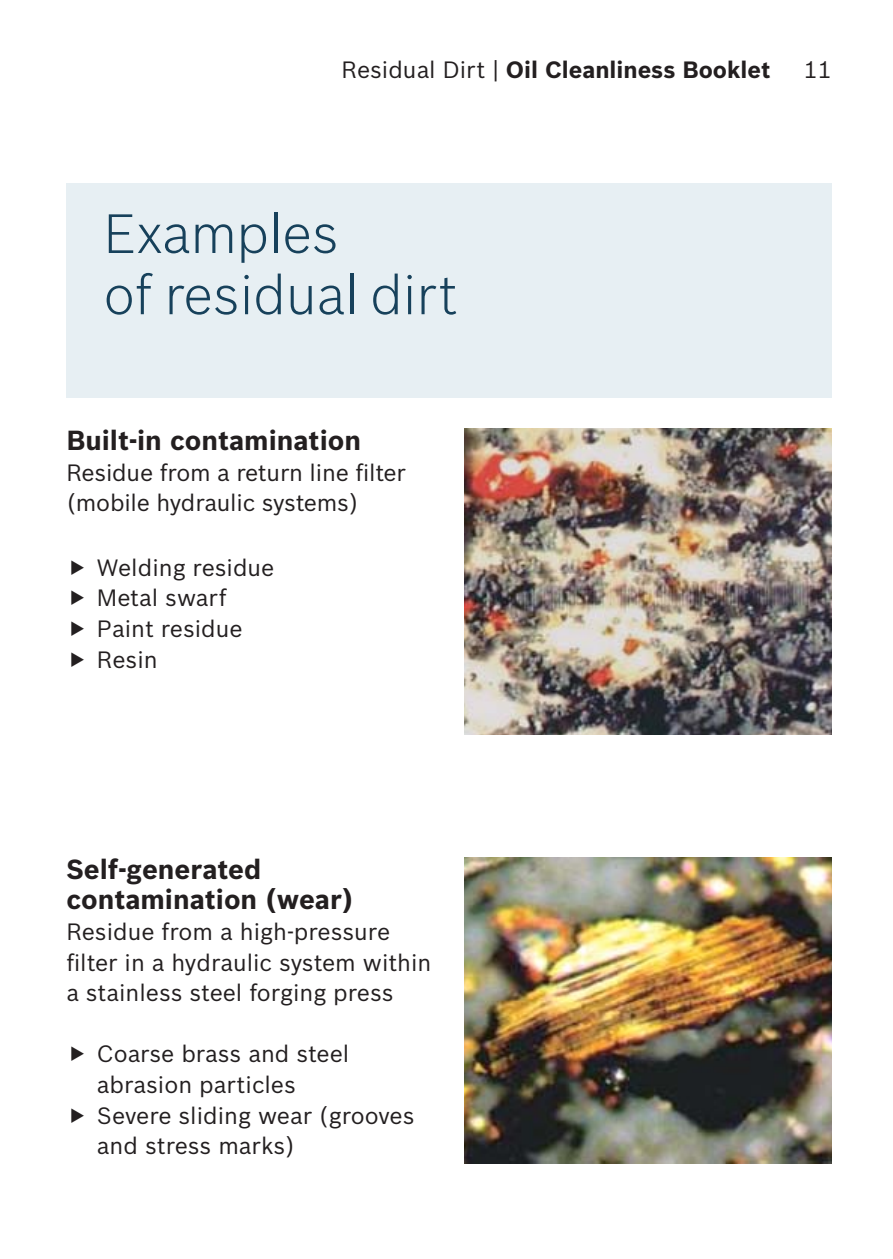
<style>
.page{position:relative;width:893px;height:1259px;background:#fff}
.page>*{position:absolute;margin:0;border:0;box-sizing:border-box;transform-origin:0 0}
.t1{font:300 54px/61.2px "Bosch Sans";color:#17415b}
.t2{font:700 27px/30.6px "Bosch Sans";color:#231f20}
.t3{font:23.1px/30.6px "Bosch Sans";color:#231f20}
.t4{font:700 23.1px "Bosch Sans";color:#231f20}
.s1{font-weight:400}
</style>
<div class="page">
<div style="left:66px;top:184px;width:766px;height:214px;background:#e7eff3"></div>
<img style="left:464px;top:429px;width:368px;height:306px">
<img style="left:464px;top:857px;width:368px;height:306px">
<p class="t4" style="left:342px;top:60px;width:430px"><span class="s1">Residual Dirt |</span> Oil Cleanliness Booklet</p>
<p class="t3" style="left:804px;top:56px;width:29px">11</p>
<h1 class="t1" style="left:104px;top:207px;width:355px">Examples<br>of residual dirt</h1>
<p class="t2" style="left:66px;top:427px;width:296px">Built-in contamination</p>
<p class="t3" style="left:66px;top:459px;width:341px">Residue from a return line filter (mobile hydraulic systems)</p>
<p class="t3" style="left:97px;top:554px;width:179px">Welding residue<br>Metal swarf<br>Paint residue<br>Resin</p>
<p class="t2" style="left:66px;top:856px;width:288px">Self-generated contamination (wear)</p>
<p class="t3" style="left:66px;top:918px;width:367px">Residue from a high-pressure filter in a hydraulic system within a stainless steel forging press</p>
<p class="t3" style="left:97px;top:1041px;width:319px">Coarse brass and steel abrasion particles<br>Severe sliding wear (grooves and stress marks)</p>
</div>
